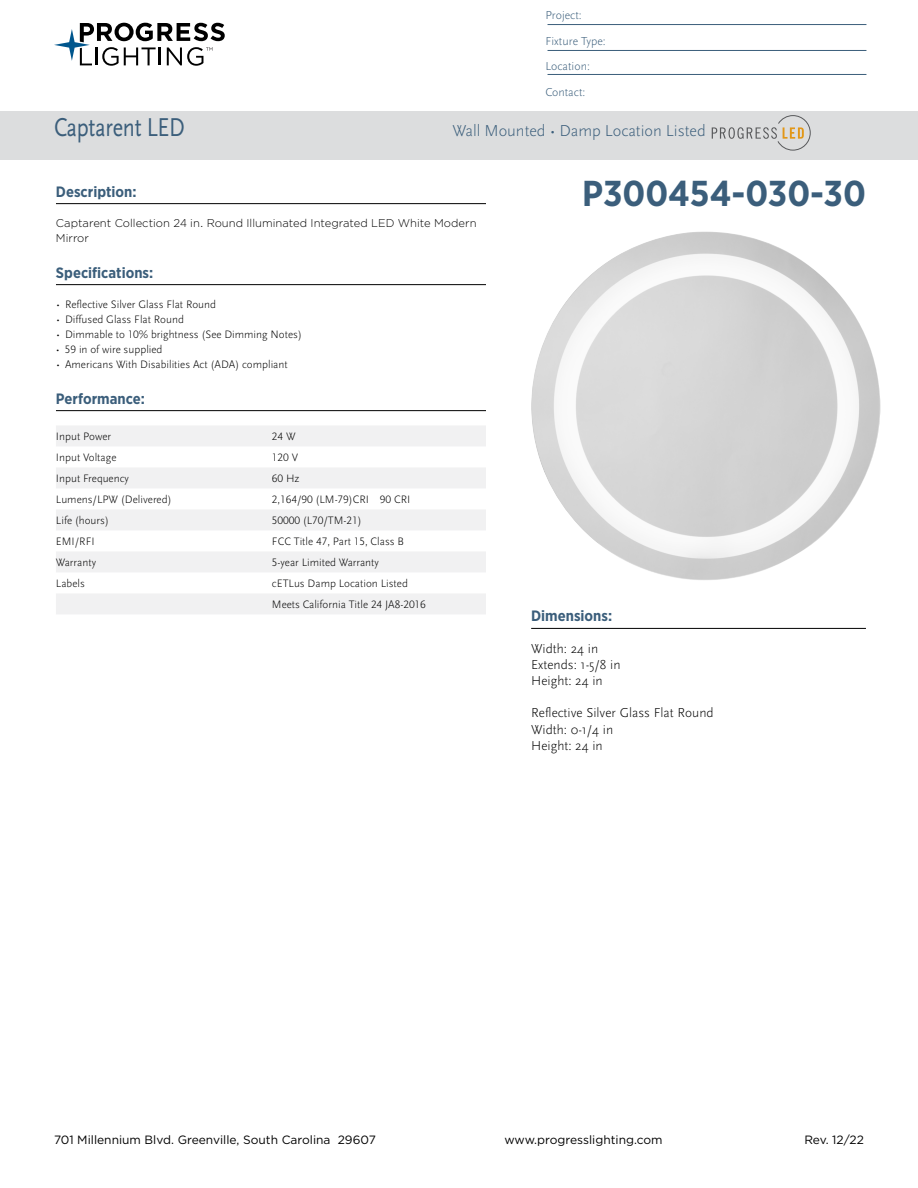
<style>
.page{position:relative;width:918px;height:1188px;background:#fff}
.page>*{position:absolute;margin:0;border:0;box-sizing:border-box;transform-origin:0 0}
.t1{font:700 36px "Gotham Narrow";color:#3b5e7b}
.t2{font:27px "Scala Sans Pro";letter-spacing:-.01em;color:#3b5e7b;scale:.82 1}
.t3{font:300 16.5px "Scala Sans Pro";color:#3b5e7b}
.t4{font:700 15px "Gotham Narrow";color:#3b5e7b}
.t5{font:300 13.5px/16.2px "Scala Sans Pro";color:#000}
.t6{font:12px "Gotham";color:#000}
.t7{font:300 12px/25.5px "Scala Sans Pro";color:#3b5e7b}
.t8{font:300 11.25px/21px "Scala Sans Pro";color:#000}
.t9{font:300 11.25px/15px "Gotham";color:#000}
</style>
<div class="page">
<svg style="left:54px;top:23px;width:171px;height:43px"></svg>
<img style="left:531px;top:232px;width:349px;height:348px">
<hr style="left:56px;top:203px;width:430px;height:1px;background:#000">
<hr style="left:56px;top:284px;width:430px;height:1px;background:#000">
<hr style="left:56px;top:410px;width:430px;height:1px;background:#000">
<div style="left:56px;top:425px;width:430px;height:21px;background:#f1f1f2"></div>
<div style="left:56px;top:467px;width:430px;height:21px;background:#f1f1f2"></div>
<div style="left:56px;top:509px;width:430px;height:21px;background:#f1f1f2"></div>
<div style="left:56px;top:551px;width:430px;height:21px;background:#f1f1f2"></div>
<div style="left:56px;top:593px;width:430px;height:21px;background:#f1f1f2"></div>
<hr style="left:531px;top:628px;width:335px;height:1px;background:#000">
<div style="left:0;top:111px;width:918px;height:48px;background:#dcddde"></div>
<svg style="left:712px;top:115px;width:98px;height:35px"></svg>
<hr style="left:548px;top:24px;width:318px;height:1px;background:#3b5e7b">
<hr style="left:548px;top:50px;width:318px;height:1px;background:#3b5e7b">
<hr style="left:548px;top:74px;width:318px;height:1px;background:#3b5e7b">
<p class="t7" style="left:545px;top:3px;width:62px">Project:<br>Fixture Type:<br>Location:<br>Contact:</p>
<h2 class="t2" style="left:54px;top:111px;width:161px">Captarent LED</h2>
<h3 class="t3" style="left:453px;top:121px;width:255px">Wall Mounted • Damp Location Listed</h3>
<h3 class="t4" style="left:56px;top:182px;width:82px">Description:</h3>
<p class="t9" style="left:56px;top:215px;width:422px">Captarent Collection 24 in. Round Illuminated Integrated LED White Modern<br>Mirror</p>
<h3 class="t4" style="left:56px;top:263px;width:99px">Specifications:</h3>
<p class="t8" style="left:56px;top:294px;width:162px">• Reflective Silver Glass Flat Round</p>
<p class="t8" style="left:56px;top:309px;width:129px">• Diffused Glass Flat Round</p>
<p class="t8" style="left:56px;top:324px;width:247px">• Dimmable to 10% brightness (See Dimming Notes)</p>
<p class="t8" style="left:56px;top:339px;width:108px">• 59 in of wire supplied</p>
<p class="t8" style="left:56px;top:354px;width:233px">• Americans With Disabilities Act (ADA) compliant</p>
<h3 class="t4" style="left:56px;top:389px;width:90px">Performance:</h3>
<p class="t8" style="left:56px;top:426px;width:57px">Input Power</p>
<p class="t8" style="left:272px;top:426px;width:25px">24 W</p>
<p class="t8" style="left:56px;top:447px;width:62px">Input Voltage</p>
<p class="t8" style="left:272px;top:447px;width:28px">120 V</p>
<p class="t8" style="left:56px;top:468px;width:74px">Input Frequency</p>
<p class="t8" style="left:272px;top:468px;width:29px">60 Hz</p>
<p class="t8" style="left:56px;top:489px;width:117px">Lumens/LPW (Delivered)</p>
<p class="t8" style="left:272px;top:489px;width:140px">2,164/90 (LM-79)CRI 90 CRI</p>
<p class="t8" style="left:56px;top:510px;width:54px">Life (hours)</p>
<p class="t8" style="left:272px;top:510px;width:91px">50000 (L70/TM-21)</p>
<p class="t8" style="left:56px;top:531px;width:40px">EMI/RFI</p>
<p class="t8" style="left:272px;top:531px;width:134px">FCC Title 47, Part 15, Class B</p>
<p class="t8" style="left:56px;top:552px;width:42px">Warranty</p>
<p class="t8" style="left:272px;top:552px;width:109px">5-year Limited Warranty</p>
<p class="t8" style="left:56px;top:573px;width:30px">Labels</p>
<p class="t8" style="left:272px;top:573px;width:155px">cETLus Damp Location Listed<br>Meets California Title 24 JA8-2016</p>
<h1 class="t1" style="left:582px;top:170px;width:285px">P300454-030-30</h1>
<h3 class="t4" style="left:531px;top:607px;width:83px">Dimensions:</h3>
<p class="t5" style="left:531px;top:640px;width:91px">Width: 24 in<br>Extends: 1-5/8 in<br>Height: 24 in</p>
<p class="t5" style="left:531px;top:705px;width:184px">Reflective Silver Glass Flat Round<br>Width: 0-1/4 in<br>Height: 24 in</p>
<p class="t6" style="left:54px;top:1132px;width:323px">701 Millennium Blvd. Greenville, South Carolina 29607</p>
<p class="t6" style="left:504px;top:1132px;width:160px">www.progresslighting.com</p>
<p class="t6" style="left:804px;top:1132px;width:61px">Rev. 12/22</p>
</div>
